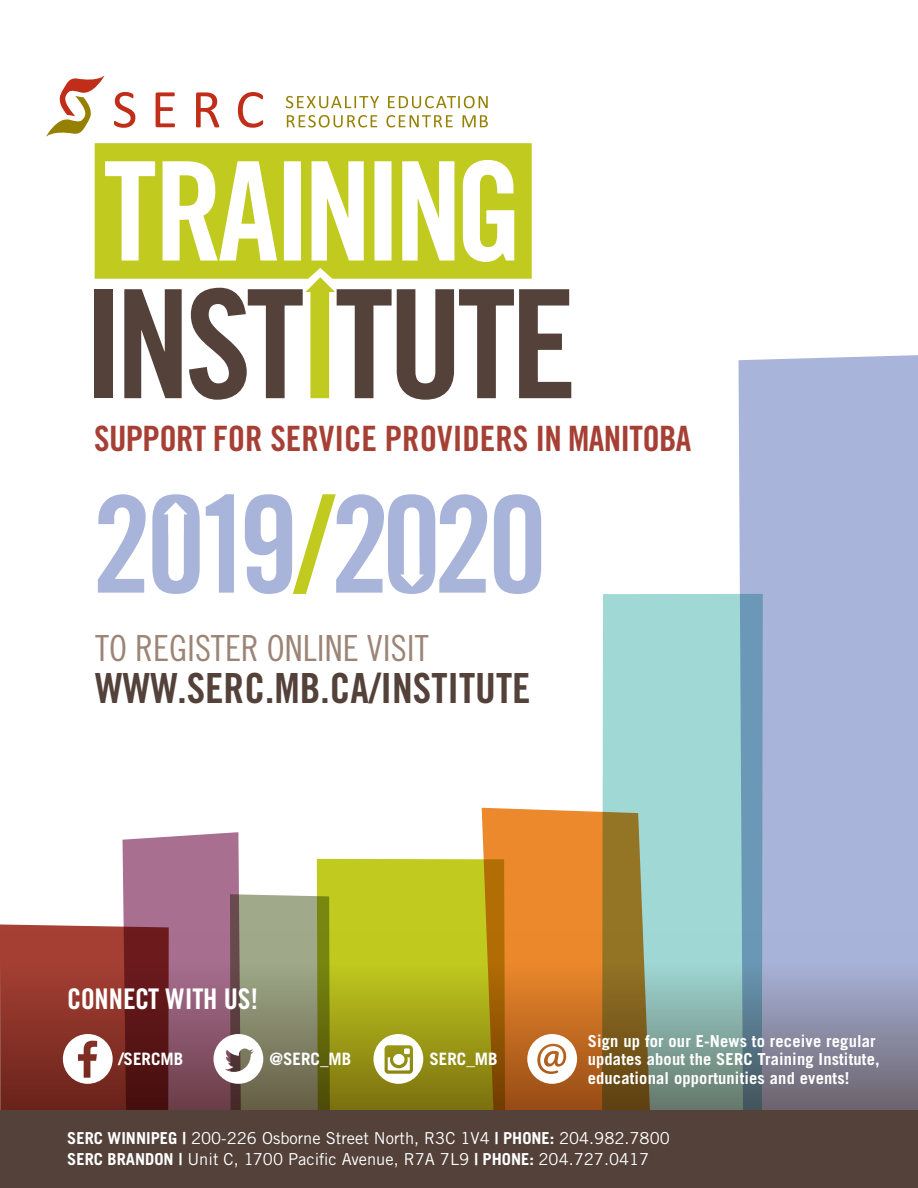
<style>
.page{position:relative;width:918px;height:1188px;background:#fff}
.page>*{position:absolute;margin:0;border:0;box-sizing:border-box;transform-origin:0 0}
.t1{font:134.4px "Trade Gothic Bold Cond Twenty";letter-spacing:-.06em;color:#a9b4da}
.Body{font:41.55px "Trade Gothic Bold Cond Twenty";color:#53413a}
.Body-2{font:36px "Trade Gothic Cond Eighteen";color:#9c8576}
.t2{font:34.95px "Trade Gothic Bold Cond Twenty";letter-spacing:-.01em;color:#a64035}
.Body-3{font:28.5px "Trade Gothic Bold Cond Twenty";letter-spacing:-.01em;color:#fff}
.Heading_2{font:700 17.1px "Trade Gothic";color:#fff}
.Heading_2-2{font:16.5px "Trade Gothic";color:#fff}
.Heading_2-3{font:700 16.5px/18.6px "Trade Gothic";letter-spacing:.01em;color:#fff}
.s1{color:#c1cb1f}
.s2{font-weight:700}
</style>
<div class="page">
<svg style="left:0;top:924px;width:123px;height:8px"></svg>
<div style="left:331px;top:859px;width:151px;height:73px;background:#c1cb1f"></div>
<svg style="left:482px;top:808px;width:120px;height:124px;background:#e5892d"></svg>
<svg style="left:602px;top:594px;width:137px;height:338px;background:#9fcec3"></svg>
<svg style="left:739px;top:355px;width:179px;height:577px;background:#a4b2d7"></svg>
<svg style="left:0;top:932px;width:918px;height:178px;background:#978156"></svg>
<svg style="left:527px;top:1034px;width:50px;height:50px"></svg>
<svg style="left:373px;top:1034px;width:50px;height:50px"></svg>
<svg style="left:63px;top:1034px;width:50px;height:50px"></svg>
<svg style="left:123px;top:832px;width:208px;height:278px;background:#977975"></svg>
<div style="left:0;top:1110px;width:918px;height:78px;background:#53413a"></div>
<svg style="left:95px;top:143px;width:437px;height:136px;fill:#c1cb1f"></svg>
<div style="left:94px;top:289px;width:19px;height:109px;background:#53413a"></div>
<svg style="left:124px;top:289px;width:58px;height:109px"></svg>
<svg style="left:189px;top:277px;width:382px;height:123px"></svg>
<svg style="left:46px;top:76px;width:59px;height:61px"></svg>
<svg style="left:114px;top:92px;width:21px;height:36px"></svg>
<svg style="left:156px;top:92px;width:19px;height:35px"></svg>
<svg style="left:196px;top:92px;width:23px;height:35px"></svg>
<svg style="left:238px;top:92px;width:25px;height:36px"></svg>
<svg style="left:286px;top:96px;width:93px;height:12px"></svg>
<svg style="left:388px;top:96px;width:100px;height:12px"></svg>
<svg style="left:287px;top:115px;width:90px;height:12px"></svg>
<svg style="left:386px;top:115px;width:67px;height:12px"></svg>
<svg style="left:463px;top:115px;width:25px;height:12px"></svg>
<p class="t2" style="left:94px;top:417px;width:599px">SUPPORT FOR SERVICE PROVIDERS IN MANITOBA</p>
<p class="t1" style="left:92px;top:463px;width:457px">2019<span class="s1">/</span>2020</p>
<p class="Body-2" style="left:95px;top:626px;width:335px">TO REGISTER ONLINE VISIT</p>
<p class="Body" style="left:95px;top:663px;width:437px">WWW.SERC.MB.CA/INSTITUTE</p>
<p class="Body-3" style="left:67px;top:981px;width:193px">CONNECT WITH US!</p>
<p class="Heading_2" style="left:119px;top:1049px;width:66px">/SERCMB</p>
<p class="Heading_2" style="left:269px;top:1049px;width:84px">@SERC_MB</p>
<p class="Heading_2" style="left:429px;top:1049px;width:70px">SERC_MB</p>
<p class="Heading_2-3" style="left:588px;top:1031px;width:293px">Sign up for our E-News to receive regular updates about the SERC Training Institute, educational opportunities and events!</p>
<p class="Heading_2-2" style="left:67px;top:1128px;width:604px"><span class="s2">SERC WINNIPEG |</span> 200-226 Osborne Street North, R3C 1V4 <span class="s2">| PHONE:</span> 204.982.7800</p>
<p class="Heading_2-2" style="left:67px;top:1150px;width:584px"><span class="s2">SERC BRANDON |</span> Unit C, 1700 Pacific Avenue, R7A 7L9 <span class="s2">| PHONE:</span> 204.727.0417</p>
</div>
